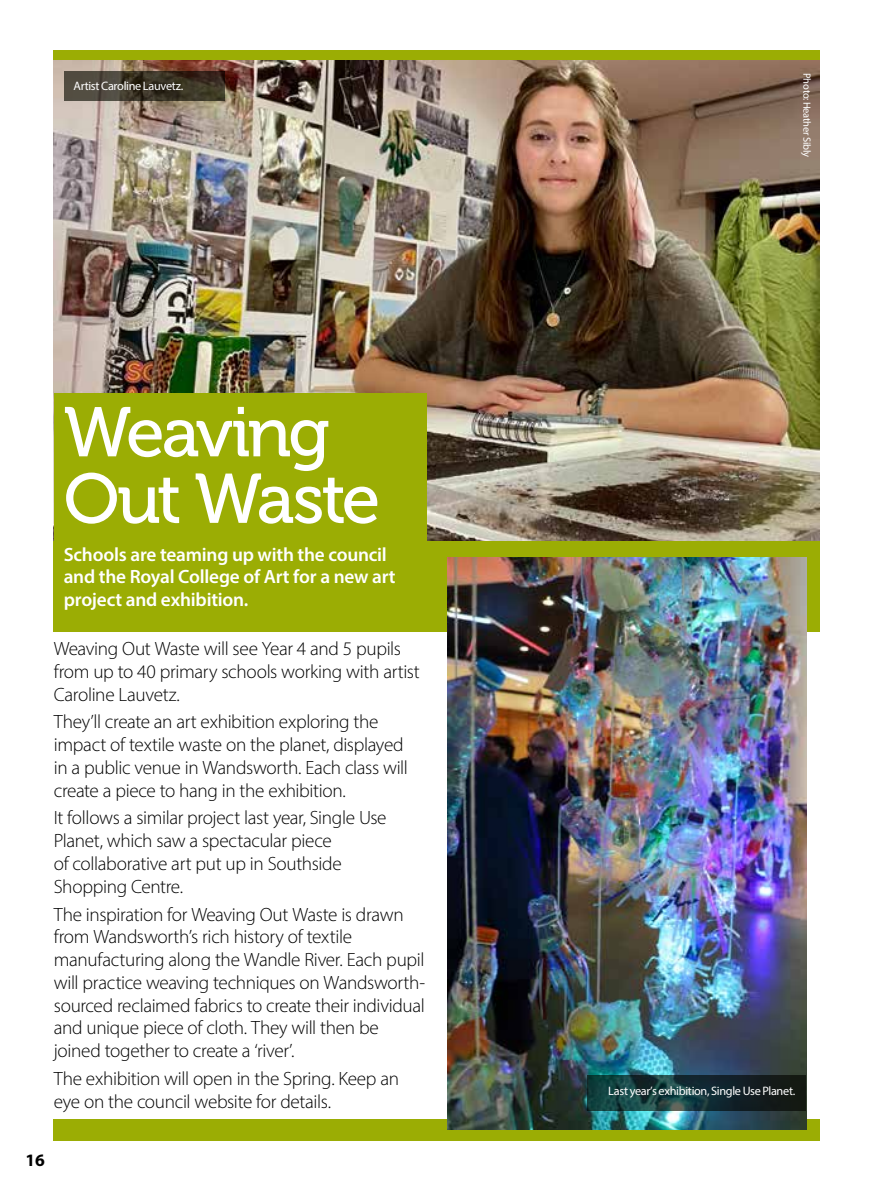
<style>
.page{position:relative;width:869px;height:1191px;background:#fff}
.page>*{position:absolute;margin:0;border:0;box-sizing:border-box;transform-origin:0 0}
.t1{font:70px/66.5px "Museo 500";letter-spacing:-.045em;color:#fff}
.t2{font:300 19.25px/22.8px "Myriad Pro";letter-spacing:-.02em;color:#000}
.t3{font:600 19.25px/22.8px "Myriad Pro";letter-spacing:-.01em;color:#fff}
.t4{font:700 17.5px "Myriad Pro";color:#000}
.t5{font:12.25px "Myriad Pro";letter-spacing:-.03em;color:#fff}
.t6{font:10.5px "Myriad Pro";letter-spacing:-.025em;color:#fff}
</style>
<div class="page">
<div style="left:54px;top:50px;width:765px;height:582px;background:#9bad04"></div>
<div style="left:54px;top:1119px;width:765px;height:21px;background:#9bad04"></div>
<img style="left:447px;top:557px;width:358px;height:572px">
<img style="left:54px;top:60px;width:765px;height:480px">
<div style="left:54px;top:394px;width:372px;height:238px;background:#9bad04"></div>
<svg style="left:64px;top:71px;width:160px;height:29px;background:#40392c"></svg>
<svg style="left:587px;top:1075px;width:217px;height:36px;background:#153031"></svg>
<p class="t5" style="left:74px;top:79px;width:111px">Artist Caroline Lauvetz.</p>
<h1 class="t1" style="left:64px;top:400px;width:318px">Weaving<br>Out Waste</h1>
<p class="t3" style="left:64px;top:542px;width:333px">Schools are teaming up with the council and the Royal College of Art for a new art project and exhibition.</p>
<p class="t2" style="left:54px;top:637px;width:367px">Weaving Out Waste will see Year 4 and 5 pupils from up to 40 primary schools working with artist<br>Caroline Lauvetz.</p>
<p class="t2" style="left:54px;top:710px;width:355px">They’ll create an art exhibition exploring the impact of textile waste on the planet, displayed in a public venue in Wandsworth. Each class will create a piece to hang in the exhibition.</p>
<p class="t2" style="left:54px;top:806px;width:334px">It follows a similar project last year, Single Use Planet, which saw a spectacular piece<br>of collaborative art put up in Southside Shopping Centre.</p>
<p class="t2" style="left:54px;top:902px;width:373px">The inspiration for Weaving Out Waste is drawn from Wandsworth’s rich history of textile manufacturing along the Wandle River. Each pupil will practice weaving techniques on Wandsworth&shy;sourced reclaimed fabrics to create their individual and unique piece of cloth. They will then be joined together to create a ‘river’.</p>
<p class="t2" style="left:54px;top:1066px;width:346px">The exhibition will open in the Spring. Keep an eye on the council website for details.</p>
<p class="t4" style="left:25px;top:1148px;width:21px">16</p>
<p class="t6" style="left:813px;top:73px;width:85px;rotate:90deg">Photo: Heather Sibly</p>
<p class="t5" style="left:608px;top:1083px;width:188px">Last year’s exhibition, Single Use Planet.</p>
</div>
